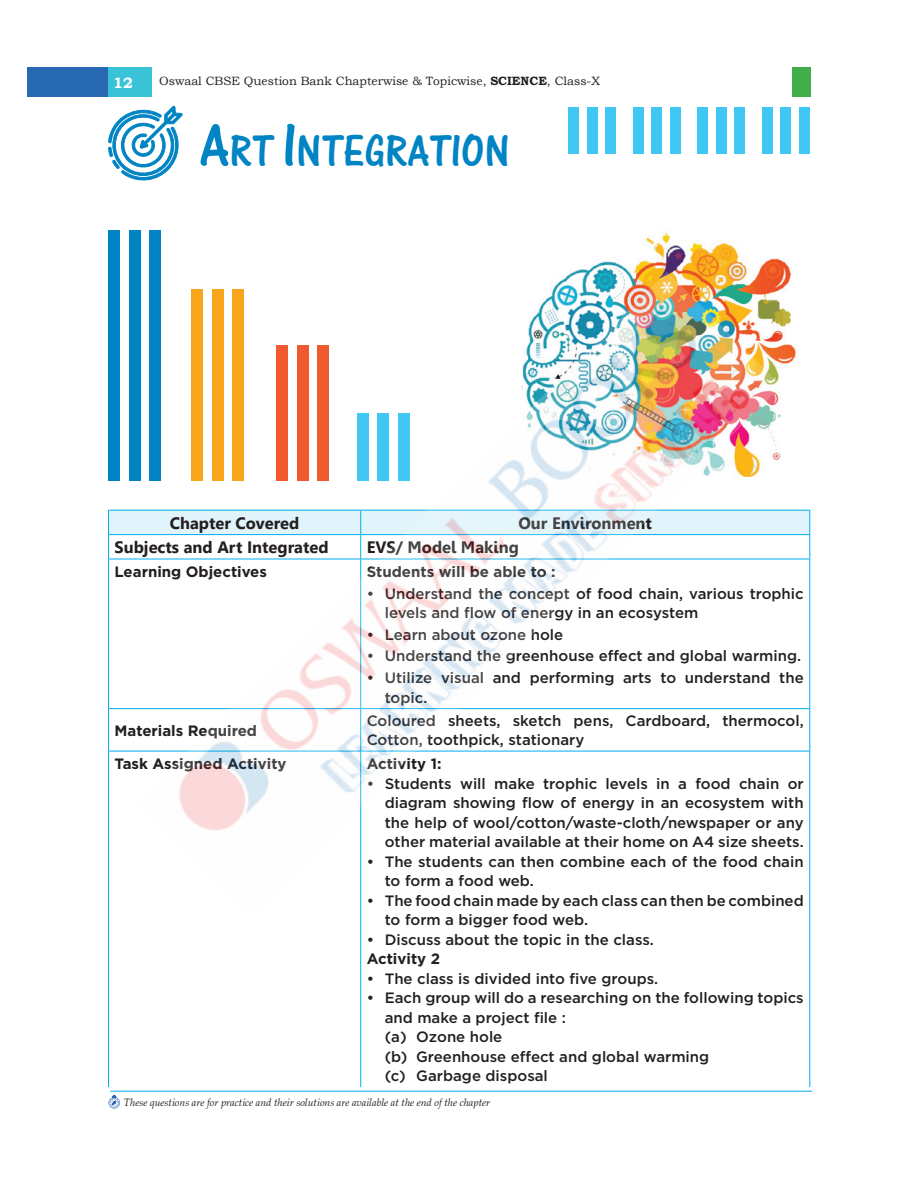
<style>
.page{position:relative;width:918px;height:1188px;background:#fff}
.page>*{position:absolute;margin:0;border:0;box-sizing:border-box;transform-origin:0 0}
.t1{font:46.5px "One Stroke Script Plain";color:#0084c3}
.t2{font:700 16.5px "Gisha";color:#231f20}
.t3{font:500 15px/19.5px "Gotham";color:#231f20}
.t4{font:700 15px "Gotham";color:#231f20}
.t5{font:700 15px "Bookman Old Style";color:#fff}
.t6{font:12px "Bookman Old Style";color:#231f20}
.Question_bold_New{font:italic 10.5px "Zapf Calligraphic 801 BT";color:#231f20}
.s1{font-weight:700}
.s2{font-size:63px}
</style>
<div class="page">
<div style="left:27px;top:68px;width:81px;height:29px;background:#2869b3"></div>
<div style="left:108px;top:68px;width:44px;height:29px;background:#3ac2d7"></div>
<div style="left:792px;top:68px;width:18px;height:29px;background:#40ae49"></div>
<hr style="left:110px;top:1091px;width:702px;height:1px;background:#00aeef">
<svg style="left:108px;top:1095px;width:12px;height:14px"></svg>
<img style="left:572px;top:232px;width:224px;height:225px">
<div style="left:108px;top:230px;width:12px;height:251px;background:#0084c3"></div>
<div style="left:129px;top:230px;width:12px;height:251px;background:#0084c3"></div>
<div style="left:149px;top:230px;width:12px;height:251px;background:#0084c3"></div>
<div style="left:569px;top:108px;width:10px;height:46px;background:#40c7f4"></div>
<div style="left:633px;top:108px;width:11px;height:46px;background:#40c7f4"></div>
<div style="left:698px;top:108px;width:10px;height:46px;background:#40c7f4"></div>
<div style="left:762px;top:108px;width:11px;height:46px;background:#40c7f4"></div>
<div style="left:587px;top:108px;width:11px;height:46px;background:#40c7f4"></div>
<div style="left:651px;top:108px;width:11px;height:46px;background:#40c7f4"></div>
<div style="left:716px;top:108px;width:11px;height:46px;background:#40c7f4"></div>
<div style="left:780px;top:108px;width:11px;height:46px;background:#40c7f4"></div>
<div style="left:605px;top:108px;width:11px;height:46px;background:#40c7f4"></div>
<div style="left:670px;top:108px;width:10px;height:46px;background:#40c7f4"></div>
<div style="left:734px;top:108px;width:11px;height:46px;background:#40c7f4"></div>
<div style="left:799px;top:108px;width:10px;height:46px;background:#40c7f4"></div>
<svg style="left:108px;top:510px;width:702px;height:49px"></svg>
<hr style="left:108px;top:559px;width:253px;height:1px;background:#00aeef">
<hr style="left:108px;top:559px;width:1px;height:149px;background:#00aeef">
<hr style="left:361px;top:559px;width:449px;height:1px;background:#00aeef">
<hr style="left:809px;top:559px;width:1px;height:149px;background:#00aeef">
<hr style="left:108px;top:708px;width:253px;height:1px;background:#00aeef">
<hr style="left:108px;top:709px;width:1px;height:42px;background:#00aeef">
<hr style="left:361px;top:708px;width:449px;height:1px;background:#00aeef">
<hr style="left:809px;top:709px;width:1px;height:42px;background:#00aeef">
<hr style="left:108px;top:751px;width:253px;height:1px;background:#00aeef">
<hr style="left:108px;top:751px;width:1px;height:336px;background:#00aeef">
<hr style="left:361px;top:751px;width:449px;height:1px;background:#00aeef">
<hr style="left:360px;top:751px;width:1px;height:336px;background:#00aeef">
<hr style="left:809px;top:751px;width:1px;height:336px;background:#00aeef">
<svg style="left:108px;top:105px;width:75px;height:76px"></svg>
<img style="left:138px;top:273px;width:642px;height:642px">
<p class="t5" style="left:113px;top:72px;width:21px">12</p>
<p class="t6" style="left:159px;top:73px;width:442px">Oswaal CBSE Question Bank Chapterwise &amp; Topicwise, <span class="s1">SCIENCE</span>, Class-X</p>
<p class="t1" style="left:200px;top:124px;width:311px"><span class="s2">A</span>RT <span class="s2">I</span>NTEGRATION</p>
<p class="t2" style="left:170px;top:513px;width:131px">Chapter Covered</p>
<p class="t2" style="left:518px;top:513px;width:135px">Our Environment</p>
<p class="t2" style="left:115px;top:538px;width:216px">Subjects and Art Integrated</p>
<p class="t2" style="left:367px;top:538px;width:154px">EVS/ Model Making</p>
<p class="t4" style="left:115px;top:562px;width:154px">Learning Objectives</p>
<p class="t4" style="left:367px;top:562px;width:190px">Students will be able to :</p>
<p class="t3" style="left:385px;top:583px;width:421px;text-indent:-18px">• Understand the concept of food chain, various trophic levels and flow of energy in an ecosystem</p>
<p class="t3" style="left:367px;top:624px;width:198px">• Learn about ozone hole</p>
<p class="t3" style="left:367px;top:646px;width:436px">• Understand the greenhouse effect and global warming.</p>
<p class="t3" style="left:385px;top:668px;width:421px;text-indent:-18px">• Utilize visual and performing arts to understand the topic.</p>
<p class="t4" style="left:115px;top:721px;width:144px">Materials Required</p>
<p class="t3" style="left:367px;top:710px;width:439px">Coloured sheets, sketch pens, Cardboard, thermocol,<br>Cotton, toothpick, stationary</p>
<p class="t4" style="left:115px;top:754px;width:174px">Task Assigned Activity</p>
<p class="t4" style="left:367px;top:754px;width:76px">Activity 1:</p>
<p class="t3" style="left:385px;top:773px;width:421px;text-align:justify;text-indent:-18px">• Students will make trophic levels in a food chain or diagram showing flow of energy in an ecosystem with the help of wool/cotton/waste-cloth/newspaper or any other material available at their home on A4 size sheets.</p>
<p class="t3" style="left:385px;top:851px;width:420px;text-indent:-18px">• The students can then combine each of the food chain to form a food web.</p>
<p class="t3" style="left:385px;top:890px;width:421px;text-indent:-18px">• The food chain made by each class can then be combined to form a bigger food web.</p>
<p class="t3" style="left:367px;top:929px;width:289px">• Discuss about the topic in the class.</p>
<p class="t4" style="left:367px;top:949px;width:75px">Activity 2</p>
<p class="t3" style="left:367px;top:968px;width:293px">• The class is divided into five groups.</p>
<p class="t3" style="left:385px;top:988px;width:421px;text-indent:-18px">• Each group will do a researching on the following topics and make a project file :</p>
<p class="t3" style="left:385px;top:1027px;width:119px">(a) Ozone hole</p>
<p class="t3" style="left:385px;top:1046px;width:326px">(b) Greenhouse effect and global warming</p>
<p class="t3" style="left:385px;top:1066px;width:165px">(c) Garbage disposal</p>
<p class="Question_bold_New" style="left:124px;top:1096px;width:368px">These questions are for practice and their solutions are available at the end of the chapter</p>
</div>
